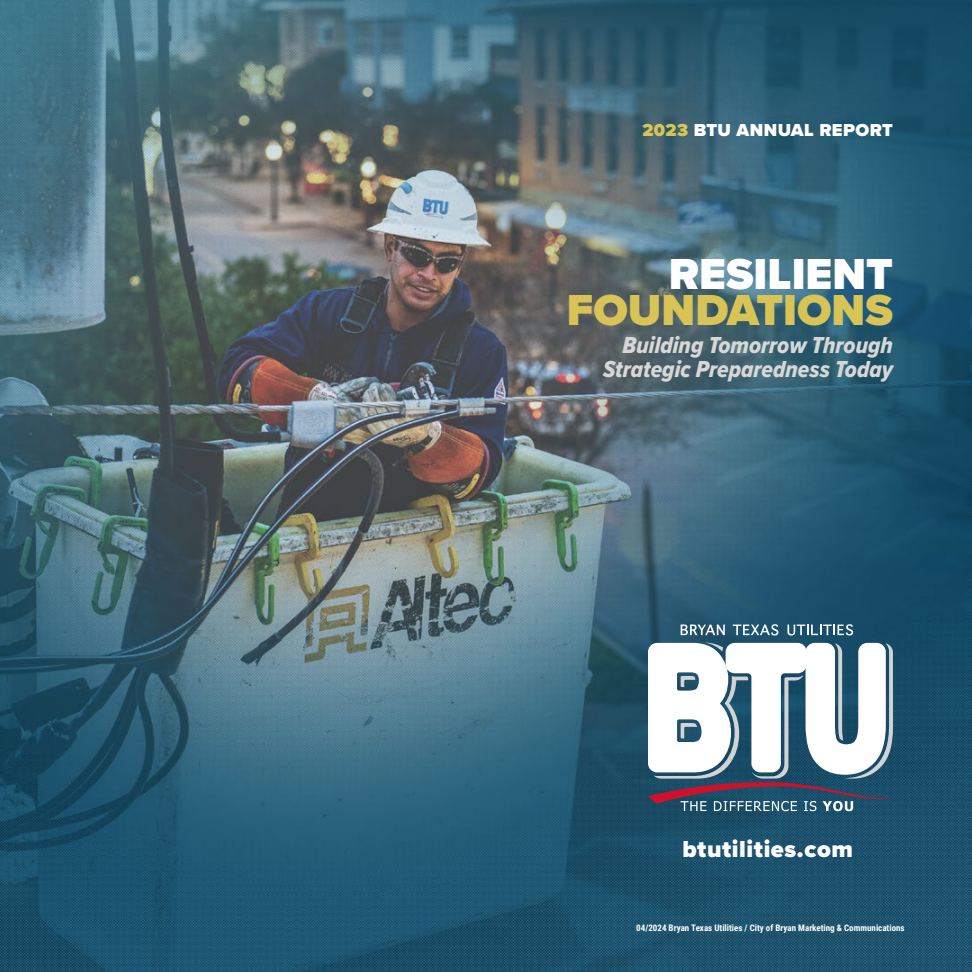
<style>
.page{position:relative;width:972px;height:972px;background:#fff}
.page>*{position:absolute;margin:0;border:0;box-sizing:border-box;transform-origin:0 0}
.t1{font:900 45px "Proxima Nova";color:#d8c456}
.t2{font:900 45px "Proxima Nova";color:#fff}
.t3{font:24px/24px "Proxima Nova Cond Extrabld It";color:#d6d7d6;text-align:right}
.t4{font:900 24px "Proxima Nova";letter-spacing:.025em;color:#fff}
.t5{font:900 18px "Proxima Nova";letter-spacing:.025em;color:#fff}
.t6{font:700 9px "Roboto Condensed";color:#fff}
.s1{color:#d8c456}
</style>
<div class="page">
<img style="left:0;top:0;width:972px;height:972px">
<svg style="left:681px;top:625px;width:44px;height:10px"></svg>
<svg style="left:733px;top:624px;width:45px;height:11px"></svg>
<svg style="left:787px;top:624px;width:66px;height:11px"></svg>
<svg style="left:648px;top:643px;width:245px;height:168px"></svg>
<h3 class="t5" style="left:642px;top:117px;width:252px"><span class="s1">2023</span> BTU ANNUAL REPORT</h3>
<h1 class="t2" style="left:669px;top:240px;width:226px">RESILIENT</h1>
<h1 class="t1" style="left:567px;top:276px;width:328px">FOUNDATIONS</h1>
<h2 class="t3" style="left:603px;top:333px;width:291px">Building Tomorrow Through<br>Strategic Preparedness Today</h2>
<h2 class="t4" style="left:682px;top:831px;width:172px">btutilities.com</h2>
<p class="t6" style="left:636px;top:921px;width:270px">04/2024 Bryan Texas Utilities / City of Bryan Marketing &amp; Communications</p>
</div>
